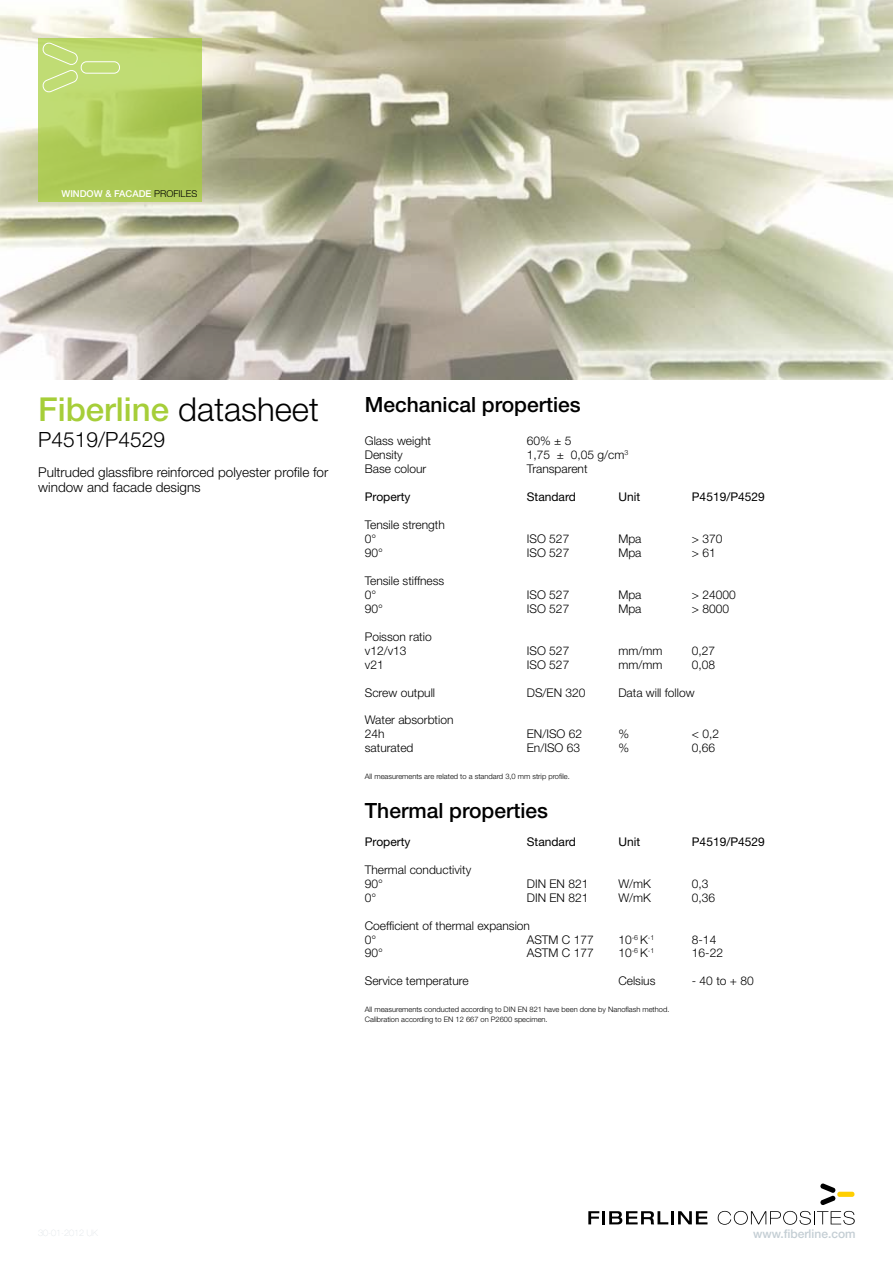
<style>
.page{position:relative;width:893px;height:1263px;background:#fff}
.page>*{position:absolute;margin:0;border:0;box-sizing:border-box;transform-origin:0 0}
.t1{font:500 33px "Helvetica Neue";color:#a6ce39}
.t2{font:500 21px "Helvetica Neue";color:#000}
.t3{font:300 21px "Helvetica Neue";color:#000}
.t4{font:300 13.5px/15px "Helvetica Neue";color:#000}
.t5{font:300 12px/14px "Helvetica Neue";color:#000}
.t6{font:12px "Helvetica Neue";color:#000}
.t7{font:500 12px "Helvetica Neue";color:#c4ced4}
.t8{font:500 9.45px "Helvetica Neue";color:#fff}
.t9{font:300 7.5px/10.5px "Helvetica Neue";color:#000}
.t10{font:300 7.05px "Helvetica Neue";color:#000}
.s1{font-weight:300;color:#000}
.s2{font-size:12px}
</style>
<div class="page">
<img style="left:0;top:0;width:893px;height:379px">
<svg style="left:588px;top:1211px;width:119px;height:13px"></svg>
<svg style="left:718px;top:1211px;width:137px;height:14px"></svg>
<svg style="left:820px;top:1183px;width:34px;height:22px"></svg>
<svg style="left:38px;top:38px;width:164px;height:164px;background:#b3cf60"></svg>
<div style="left:81px;top:61px;width:39px;height:13px;border:1px solid #fff;border-radius:5px"></div>
<svg style="left:42px;top:42px;width:36px;height:51px;background:#c5de80"></svg>
<p class="t8" style="left:61px;top:187px;width:137px">WINDOW &amp; FACADE <span class="s1">PROFILES</span></p>
<h1 class="t1" style="left:38px;top:390px;width:282px">Fiberline <span class="s1">datasheet</span></h1>
<h2 class="t3" style="left:38px;top:426px;width:128px">P4519/P4529</h2>
<p class="t4" style="left:38px;top:464px;width:292px">Pultruded glassfibre reinforced polyester profile for window and facade designs</p>
<h2 class="t2" style="left:365px;top:392px;width:217px">Mechanical properties</h2>
<p class="t5" style="left:365px;top:434px;width:68px">Glass weight</p>
<p class="t5" style="left:527px;top:434px;width:46px">60% ± 5</p>
<p class="t5" style="left:365px;top:448px;width:39px">Density</p>
<p class="t5" style="left:527px;top:448px;width:103px">1,75 ± 0,05 g/cm<sup>3</sup></p>
<p class="t5" style="left:365px;top:462px;width:63px">Base colour</p>
<p class="t5" style="left:527px;top:462px;width:62px">Transparent</p>
<p class="t6" style="left:365px;top:490px;width:47px">Property</p>
<p class="t6" style="left:527px;top:490px;width:51px">Standard</p>
<p class="t6" style="left:618px;top:490px;width:23px">Unit</p>
<p class="t6" style="left:692px;top:490px;width:74px">P4519/P4529</p>
<p class="t5" style="left:365px;top:517px;width:82px">Tensile strength<br>0°</p>
<p class="t5" style="left:527px;top:531px;width:44px">ISO 527</p>
<p class="t5" style="left:618px;top:531px;width:25px">Mpa</p>
<p class="t5" style="left:692px;top:531px;width:32px">&gt; 370</p>
<p class="t5" style="left:365px;top:545px;width:20px">90°</p>
<p class="t5" style="left:527px;top:545px;width:44px">ISO 527</p>
<p class="t5" style="left:618px;top:545px;width:25px">Mpa</p>
<p class="t5" style="left:692px;top:545px;width:25px">&gt; 61</p>
<p class="t5" style="left:365px;top:573px;width:81px">Tensile stiffness<br>0°</p>
<p class="t5" style="left:527px;top:587px;width:44px">ISO 527</p>
<p class="t5" style="left:618px;top:587px;width:25px">Mpa</p>
<p class="t5" style="left:692px;top:587px;width:45px">&gt; 24000</p>
<p class="t5" style="left:365px;top:601px;width:20px">90°</p>
<p class="t5" style="left:527px;top:601px;width:44px">ISO 527</p>
<p class="t5" style="left:618px;top:601px;width:25px">Mpa</p>
<p class="t5" style="left:692px;top:601px;width:39px">&gt; 8000</p>
<p class="t5" style="left:365px;top:629px;width:68px">Poisson ratio v12/v13</p>
<p class="t5" style="left:527px;top:643px;width:44px">ISO 527</p>
<p class="t5" style="left:618px;top:643px;width:45px">mm/mm</p>
<p class="t5" style="left:692px;top:643px;width:25px">0,27</p>
<p class="t5" style="left:365px;top:657px;width:20px">v21</p>
<p class="t5" style="left:527px;top:657px;width:44px">ISO 527</p>
<p class="t5" style="left:618px;top:657px;width:45px">mm/mm</p>
<p class="t5" style="left:692px;top:657px;width:25px">0,08</p>
<p class="t5" style="left:365px;top:685px;width:72px">Screw outpull</p>
<p class="t5" style="left:527px;top:685px;width:60px">DS/EN 320</p>
<p class="t5" style="left:618px;top:685px;width:78px">Data will follow</p>
<p class="t5" style="left:365px;top:713px;width:90px">Water absorbtion<br>24h</p>
<p class="t5" style="left:527px;top:727px;width:57px">EN/ISO 62</p>
<p class="t5" style="left:618px;top:727px;width:12px">%</p>
<p class="t5" style="left:692px;top:727px;width:29px">&lt; 0,2</p>
<p class="t5" style="left:365px;top:741px;width:50px">saturated</p>
<p class="t5" style="left:527px;top:741px;width:55px">En/ISO 63</p>
<p class="t5" style="left:618px;top:741px;width:12px">%</p>
<p class="t5" style="left:692px;top:741px;width:25px">0,66</p>
<p class="t9" style="left:365px;top:771px;width:206px">All measurements are related to a standard 3,0 mm strip profile.</p>
<h2 class="t2" style="left:365px;top:798px;width:185px">Thermal properties</h2>
<p class="t6" style="left:365px;top:834px;width:47px">Property</p>
<p class="t6" style="left:527px;top:834px;width:51px">Standard</p>
<p class="t6" style="left:618px;top:834px;width:23px">Unit</p>
<p class="t6" style="left:692px;top:834px;width:74px">P4519/P4529</p>
<p class="t5" style="left:365px;top:862px;width:108px">Thermal conductivity<br>90°</p>
<p class="t5" style="left:527px;top:876px;width:63px">DIN EN 821</p>
<p class="t5" style="left:618px;top:876px;width:34px">W/mK</p>
<p class="t5" style="left:692px;top:876px;width:18px">0,3</p>
<p class="t5" style="left:365px;top:890px;width:13px">0°</p>
<p class="t5" style="left:527px;top:890px;width:63px">DIN EN 821</p>
<p class="t5" style="left:618px;top:890px;width:34px">W/mK</p>
<p class="t5" style="left:692px;top:890px;width:25px">0,36</p>
<p class="t5" style="left:365px;top:918px;width:167px">Coefficient of thermal expansion<br>0°</p>
<p class="t5" style="left:527px;top:932px;width:68px">ASTM C 177</p>
<p class="t10" style="left:618px;top:933px;width:38px"><span class="s2">10</span>-6 <span class="s2">K</span>-1</p>
<p class="t5" style="left:692px;top:932px;width:26px">8-14</p>
<p class="t5" style="left:365px;top:946px;width:20px">90°</p>
<p class="t5" style="left:527px;top:946px;width:68px">ASTM C 177</p>
<p class="t10" style="left:618px;top:947px;width:38px"><span class="s2">10</span>-6 <span class="s2">K</span>-1</p>
<p class="t5" style="left:692px;top:946px;width:33px">16-22</p>
<p class="t5" style="left:365px;top:974px;width:105px">Service temperature</p>
<p class="t5" style="left:618px;top:974px;width:39px">Celsius</p>
<p class="t5" style="left:692px;top:974px;width:63px">- 40 to + 80</p>
<p class="t9" style="left:365px;top:1004px;width:306px">All measurements conducted according to DIN EN 821 have been done by Nanoflash method.<br>Calibration according to EN 12 667 on P2600 specimen.</p>
<p class="t7" style="left:753px;top:1226px;width:104px">www.fiberline.com</p>
</div>
